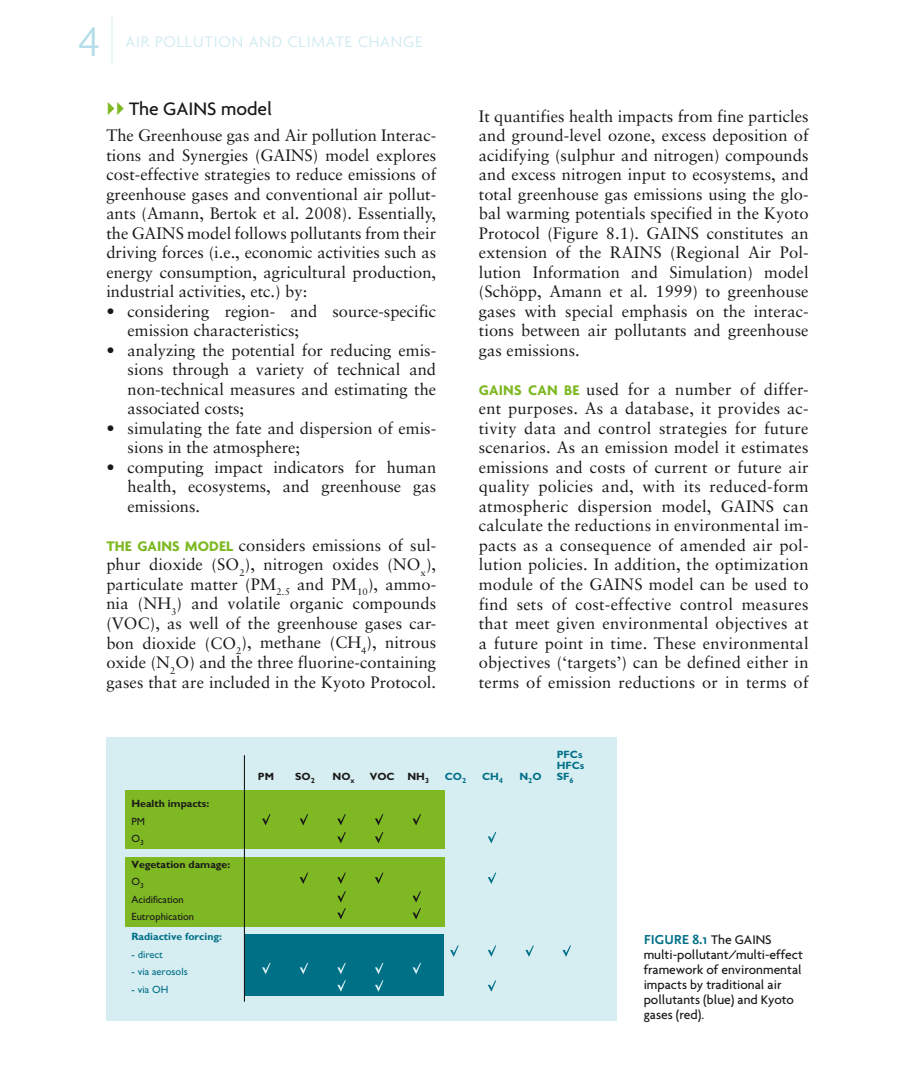
<style>
.page{position:relative;width:915px;height:1085px;background:#fff}
.page>*{position:absolute;margin:0;border:0;box-sizing:border-box;transform-origin:0 0}
.t1{font:300 45px "Agenda";color:#b3dee9}
.t2{font:500 19.5px "Agenda";color:#1b1918}
.t3{font:16.5px/19.5px "Sabon";color:#1b1918;text-align:justify}
.t4{font:300 16.5px "Agenda";letter-spacing:.05em;color:#cbe9f0}
.t5{font:700 15px "Agenda";color:#7eb924}
.t6{font:500 13.5px/15px "Agenda";color:#1b1918}
.t7{font:700 13.5px "Scala Sans";color:#007087}
.t8{font:10.5px/17.4px "Gill Alt One";color:#1b1918}
.t9{font:700 10.5px "Gill Alt One";color:#007087}
.t10{font:700 10.5px "Gill Alt One";color:#1b1918}
.t11{font:10.5px "Gill Alt One";color:#007087}
.s1{font-family:"Agenda";font-weight:700;font-size:15px;color:#7eb924}
.s2{font-weight:700}
.s3{font-family:"Agenda";font-weight:500;color:#1b1918}
</style>
<div class="page">
<hr style="left:112px;top:17px;width:1px;height:47px;background:#d6edf2">
<div style="left:106px;top:737px;width:511px;height:283px;background:#d6edf2"></div>
<div style="left:125px;top:856px;width:319px;height:70px;background:#7eb924"></div>
<div style="left:125px;top:790px;width:319px;height:58px;background:#7eb924"></div>
<div style="left:244px;top:933px;width:200px;height:62px;background:#007087"></div>
<hr style="left:244px;top:755px;width:1px;height:246px;background:#1b1918">
<svg style="left:262px;top:814px;width:8px;height:11px"></svg>
<svg style="left:299px;top:814px;width:9px;height:11px"></svg>
<svg style="left:337px;top:814px;width:9px;height:11px"></svg>
<svg style="left:375px;top:814px;width:8px;height:11px"></svg>
<svg style="left:412px;top:814px;width:9px;height:11px"></svg>
<svg style="left:337px;top:832px;width:9px;height:11px"></svg>
<svg style="left:375px;top:832px;width:8px;height:11px"></svg>
<svg style="left:487px;top:832px;width:9px;height:11px"></svg>
<svg style="left:299px;top:872px;width:9px;height:11px"></svg>
<svg style="left:337px;top:872px;width:9px;height:11px"></svg>
<svg style="left:375px;top:872px;width:8px;height:11px"></svg>
<svg style="left:487px;top:872px;width:9px;height:11px"></svg>
<svg style="left:337px;top:891px;width:9px;height:28px"></svg>
<svg style="left:412px;top:891px;width:9px;height:28px"></svg>
<svg style="left:450px;top:945px;width:8px;height:11px"></svg>
<svg style="left:488px;top:945px;width:8px;height:11px"></svg>
<svg style="left:525px;top:945px;width:8px;height:11px"></svg>
<svg style="left:262px;top:963px;width:8px;height:11px"></svg>
<svg style="left:299px;top:962px;width:9px;height:12px"></svg>
<svg style="left:337px;top:962px;width:9px;height:12px"></svg>
<svg style="left:375px;top:962px;width:8px;height:12px"></svg>
<svg style="left:412px;top:962px;width:9px;height:12px"></svg>
<svg style="left:337px;top:980px;width:9px;height:11px"></svg>
<svg style="left:375px;top:980px;width:8px;height:11px"></svg>
<svg style="left:488px;top:980px;width:8px;height:11px"></svg>
<svg style="left:562px;top:945px;width:9px;height:11px"></svg>
<h1 class="t1" style="left:78px;top:15px;width:23px">4</h1>
<p class="t4" style="left:125px;top:32px;width:49px">AIR POLLUTION</p>
<p class="t4" style="left:249px;top:32px;width:60px">AND CLIMATE</p>
<p class="t4" style="left:358px;top:32px;width:23px">CHANGE</p>
<p class="t2" style="left:129px;top:97px;width:145px">The GAINS model</p>
<p class="t3" style="left:106px;top:125px;width:331px">The Greenhouse gas and Air pollution Interac&shy;tions and Synergies (GAINS) model explores cost-effective strategies to reduce emissions of greenhouse gases and conventional air pollut&shy;ants (Amann, Bertok et al. 2008). Essentially, the GAINS model follows pollutants from their driving forces (i.e., economic activities such as energy consumption, agricultural production, industrial activities, etc.) by:</p>
<p class="t3" style="left:128px;top:301px;width:310px;text-indent:-21px">• considering region- and source-specific emission characteristics;</p>
<p class="t3" style="left:128px;top:340px;width:310px;text-indent:-21px">• analyzing the potential for reducing emis&shy;sions through a variety of technical and non-technical measures and estimating the associated costs;</p>
<p class="t3" style="left:128px;top:418px;width:310px;text-indent:-21px">• simulating the fate and dispersion of emis&shy;sions in the atmosphere;</p>
<p class="t3" style="left:128px;top:457px;width:310px;text-indent:-21px">• computing impact indicators for human health, ecosystems, and greenhouse gas emissions.</p>
<p class="t5" style="left:106px;top:537px;width:41px">THE GAINS</p>
<p class="t3" style="left:106px;top:535px;width:331px;text-indent:79px"><span class="s1">MODEL</span> considers emissions of sul&shy;phur dioxide (SO<sub>2</sub>), nitrogen oxides (NO<sub>x</sub>), particulate matter (PM<sub>2.5</sub> and PM<sub>10</sub>), ammo&shy;nia (NH<sub>3</sub>) and volatile organic compounds (VOC), as well of the greenhouse gases car&shy;bon dioxide (CO<sub>2</sub>), methane (CH<sub>4</sub>), nitrous oxide (N<sub>2</sub>O) and the three fluorine-containing gases that are included in the Kyoto Protocol.</p>
<p class="t3" style="left:478px;top:106px;width:331px">It quantifies health impacts from fine particles and ground-level ozone, excess deposition of acidifying (sulphur and nitrogen) compounds and excess nitrogen input to ecosystems, and total greenhouse gas emissions using the glo&shy;bal warming potentials specified in the Kyoto Protocol (Figure 8.1). GAINS constitutes an extension of the RAINS (Regional Air Pol&shy;lution Information and Simulation) model (Schöpp, Amann et al. 1999) to greenhouse gases with special emphasis on the interac&shy;tions between air pollutants and greenhouse gas emissions.</p>
<p class="t5" style="left:478px;top:381px;width:10px">GAINS</p>
<p class="t3" style="left:478px;top:379px;width:331px;text-indent:49px"><span class="s1">CAN BE</span> used for a number of differ&shy;ent purposes. As a database, it provides ac&shy;tivity data and control strategies for future scenarios. As an emission model it estimates emissions and costs of current or future air quality policies and, with its reduced-form atmospheric dispersion model, GAINS can calculate the reductions in environmental im&shy;pacts as a consequence of amended air pol&shy;lution policies. In addition, the optimization module of the GAINS model can be used to find sets of cost-effective control measures that meet given environmental objectives at a future point in time. These environmental objectives (‘targets’) can be defined either in terms of emission reductions or in terms of</p>
<p class="t9" style="left:556px;top:748px;width:27px">PFCs</p>
<p class="t9" style="left:556px;top:759px;width:29px">HFCs</p>
<p class="t10" style="left:131px;top:797px;width:79px">Health impacts:</p>
<p class="t8" style="left:131px;top:812px;width:15px">PM<br>O<sub>3</sub></p>
<p class="t8" style="left:131px;top:855px;width:100px"><span class="s2">Vegetation damage:<br></span>O<sub>3<br></sub>Acidification<br>Eutrophication</p>
<p class="t9" style="left:131px;top:930px;width:92px">Radiactive forcing:</p>
<p class="t11" style="left:131px;top:948px;width:33px">- direct</p>
<p class="t11" style="left:131px;top:965px;width:58px">- via aerosols</p>
<p class="t11" style="left:131px;top:982px;width:38px">- via OH</p>
<p class="t10" style="left:258px;top:769px;width:18px">PM</p>
<p class="t10" style="left:295px;top:769px;width:21px">SO<sub>2</sub></p>
<p class="t10" style="left:332px;top:769px;width:24px">NO<sub>x</sub></p>
<p class="t10" style="left:369px;top:769px;width:61px">VOC NH<sub>3</sub></p>
<p class="t9" style="left:444px;top:769px;width:23px">CO<sub>2</sub></p>
<p class="t9" style="left:482px;top:769px;width:22px">CH<sub>4</sub></p>
<p class="t9" style="left:519px;top:769px;width:24px">N<sub>2</sub>O</p>
<p class="t9" style="left:556px;top:769px;width:18px">SF<sub>6</sub></p>
<p class="t7" style="left:643px;top:932px;width:129px">FIGURE 8.1 <span class="s3">The GAINS</span></p>
<p class="t6" style="left:643px;top:946px;width:161px">multi-pollutant/multi-effect framework of environmental impacts by traditional air pollutants (blue) and Kyoto gases (red).</p>
</div>
